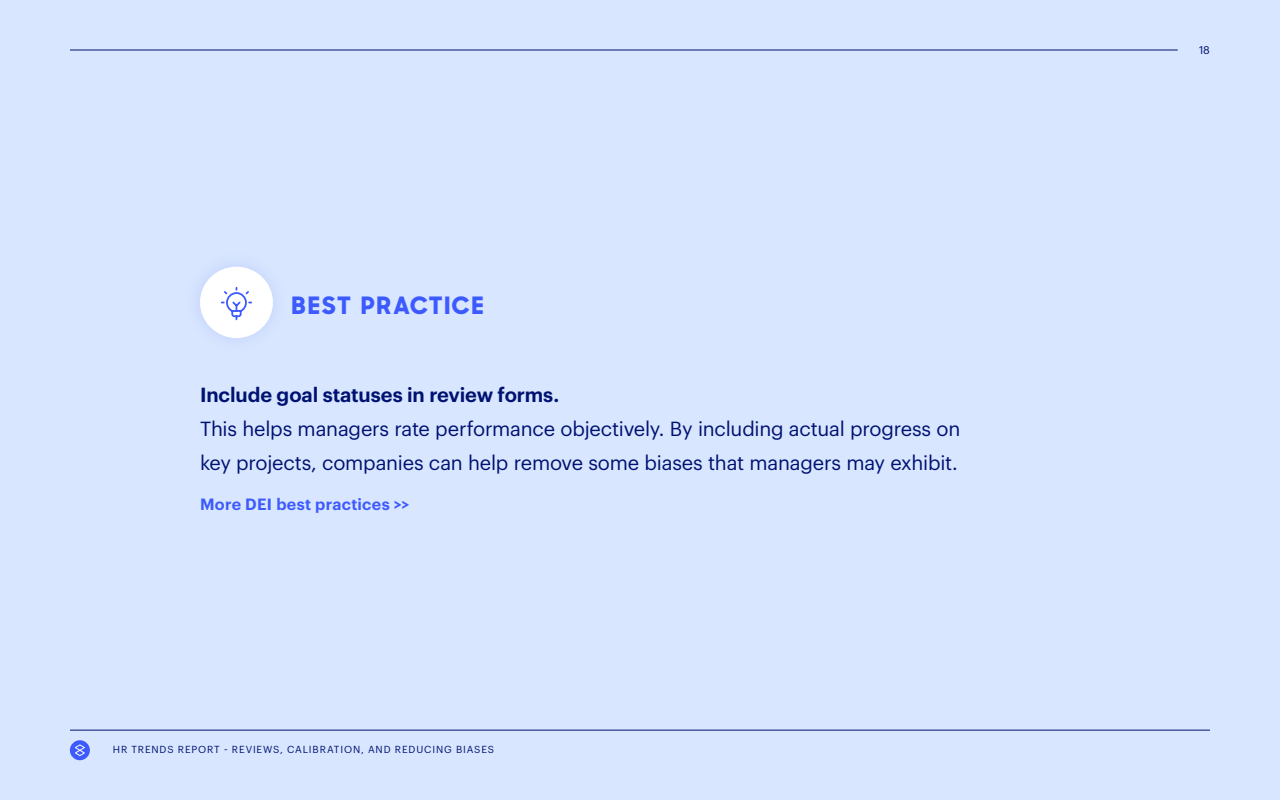
<style>
.page{position:relative;width:1280px;height:800px;background:#d8e6ff}
.page>*{position:absolute;margin:0;border:0;box-sizing:border-box;transform-origin:0 0}
.t1{font:700 29.4px "Sharp Sans Display No 1";letter-spacing:.045em;color:#3c5afe}
.t2{font:20px/34px "Graphik";letter-spacing:-.01em;color:#001271}
.t3{font:600 20px "Graphik";letter-spacing:-.005em;color:#001271}
.t4{font:600 16px "Graphik";letter-spacing:.02em;color:#3c5afe}
.t5{font:11px "Graphik";color:#001271}
.t6{font:10px "Graphik";letter-spacing:.09em;color:#001271}
</style>
<div class="page">
<hr style="left:70px;top:50px;width:1108px;height:1px;background:#001271">
<hr style="left:70px;top:730px;width:1140px;height:1px;background:#001271">
<div style="left:70px;top:740px;width:20px;height:20px;background:#3c5afe;border-radius:50%"></div>
<svg style="left:75px;top:744px;width:10px;height:12px"></svg>
<div style="left:200px;top:267px;width:73px;height:71px;background:#fff;border-radius:50%"></div>
<svg style="left:220px;top:287px;width:32px;height:34px"></svg>
<h1 class="t1" style="left:291px;top:279px;width:194px">BEST PRACTICE</h1>
<p class="t3" style="left:200px;top:379px;width:361px">Include goal statuses in review forms.</p>
<p class="t2" style="left:200px;top:410px;width:762px">This helps managers rate performance objectively. By including actual progress on key projects, companies can help remove some biases that managers may exhibit.</p>
<p class="t4" style="left:200px;top:492px;width:211px">More DEI best practices &gt;&gt;</p>
<p class="t6" style="left:113px;top:742px;width:383px">HR Trends Report - Reviews, Calibration, and Reducing Biases</p>
<p class="t5" style="left:1199px;top:42px;width:12px">18</p>
</div>
